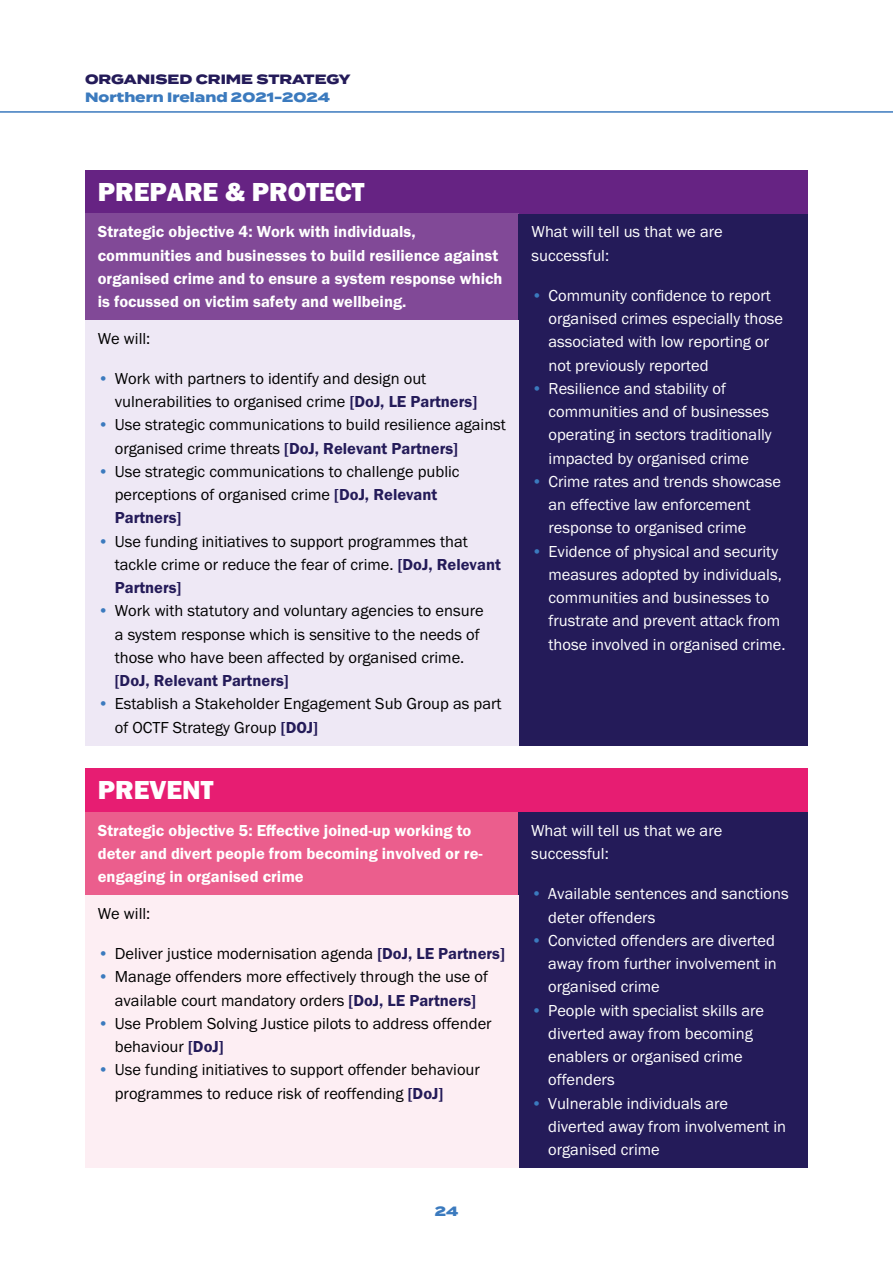
<style>
.page{position:relative;width:893px;height:1263px;background:#fff}
.page>*{position:absolute;margin:0;border:0;box-sizing:border-box;transform-origin:0 0}
.P_-_Body{font:27px "Franklin Gothic URW Hea";color:#fff}
.P_-_Bullets{font:16.5px/23.2px "Franklin Gothic URW Boo";color:#000}
.P_-_Bullets-2{font:16.5px/23.2px "Franklin Gothic URW Boo";color:#fff}
.P_-_Body-2{font:16.5px/23.2px "Franklin Gothic URW Dem";color:#fff}
.P_-_Body-3{font:16.5px/23.2px "Franklin Gothic URW Boo";color:#fff}
.P_-_Body-4{font:16.5px "Franklin Gothic URW Boo";color:#000}
.t1{font:800 13.5px "Termina";color:#3b7abe}
.t2{font:800 13.5px "Termina";color:#241b59}
.s1{color:#3b7abe}
.s2{font-family:"Franklin Gothic URW Dem";color:#241b59}
</style>
<div class="page">
<div style="left:85px;top:170px;width:723px;height:44px;background:#662383"></div>
<div style="left:85px;top:214px;width:434px;height:106px;background:#814997"></div>
<div style="left:519px;top:214px;width:289px;height:531px;background:#241b59"></div>
<div style="left:85px;top:320px;width:434px;height:425px;background:#eee8f5"></div>
<div style="left:85px;top:768px;width:723px;height:44px;background:#e71d72"></div>
<div style="left:85px;top:812px;width:433px;height:83px;background:#eb5e8d"></div>
<div style="left:518px;top:812px;width:290px;height:356px;background:#241b59"></div>
<div style="left:85px;top:895px;width:433px;height:273px;background:#fdeef3"></div>
<svg style="left:0;top:111px;width:893px;height:2px;background:#6b9acd"></svg>
<p class="t2" style="left:85px;top:69px;width:267px">ORGANISED CRIME STRATEGY</p>
<p class="t1" style="left:85px;top:87px;width:247px">Northern Ireland 2021-2024</p>
<p class="P_-_Body" style="left:98px;top:174px;width:268px">PREPARE &amp; PROTECT</p>
<p class="P_-_Body-2" style="left:98px;top:220px;width:406px">Strategic objective 4: Work with individuals, communities and businesses to build resilience against organised crime and to ensure a system response which is focussed on victim safety and wellbeing.</p>
<p class="P_-_Body-3" style="left:531px;top:220px;width:193px">What will tell us that we are successful:</p>
<p class="P_-_Bullets-2" style="left:549px;top:283px;width:236px;text-indent:-17px"><span class="s1">•</span> Community confidence to report organised crimes especially those associated with low reporting or not previously reported</p>
<p class="P_-_Bullets-2" style="left:549px;top:376px;width:225px;text-indent:-17px"><span class="s1">•</span> Resilience and stability of communities and of businesses operating in sectors traditionally impacted by organised crime</p>
<p class="P_-_Bullets-2" style="left:549px;top:469px;width:234px;text-indent:-17px"><span class="s1">•</span> Crime rates and trends showcase an effective law enforcement response to organised crime</p>
<p class="P_-_Bullets-2" style="left:549px;top:539px;width:239px;text-indent:-17px"><span class="s1">•</span> Evidence of physical and security measures adopted by individuals, communities and businesses to frustrate and prevent attack from those involved in organised crime.</p>
<p class="P_-_Body-4" style="left:98px;top:328px;width:54px">We will:</p>
<p class="P_-_Bullets" style="left:115px;top:366px;width:364px;text-indent:-17px"><span class="s1">•</span> Work with partners to identify and design out vulnerabilities to organised crime <span class="s2">[DoJ, LE Partners]</span></p>
<p class="P_-_Bullets" style="left:115px;top:413px;width:393px;text-indent:-17px"><span class="s1">•</span> Use strategic communications to build resilience against organised crime threats <span class="s2">[DoJ, Relevant Partners]</span></p>
<p class="P_-_Bullets" style="left:115px;top:459px;width:346px;text-indent:-17px"><span class="s1">•</span> Use strategic communications to challenge public perceptions of organised crime <span class="s2">[DoJ, Relevant<br>Partners]</span></p>
<p class="P_-_Bullets" style="left:115px;top:529px;width:388px;text-indent:-17px"><span class="s1">•</span> Use funding initiatives to support programmes that tackle crime or reduce the fear of crime. <span class="s2">[DoJ, Relevant<br>Partners]</span></p>
<p class="P_-_Bullets" style="left:115px;top:599px;width:370px;text-indent:-17px"><span class="s1">•</span> Work with statutory and voluntary agencies to ensure a system response which is sensitive to the needs of those who have been affected by organised crime. <span class="s2">[DoJ, Relevant Partners]</span></p>
<p class="P_-_Bullets" style="left:115px;top:692px;width:388px;text-indent:-17px"><span class="s1">•</span> Establish a Stakeholder Engagement Sub Group as part of OCTF Strategy Group <span class="s2">[DOJ]</span></p>
<p class="P_-_Body" style="left:98px;top:773px;width:117px">PREVENT</p>
<p class="P_-_Body-2" style="left:98px;top:818px;width:386px">Strategic objective 5: Effective joined-up working to deter and divert people from becoming involved or re&shy;engaging in organised crime</p>
<p class="P_-_Body-3" style="left:531px;top:818px;width:193px">What will tell us that we are successful:</p>
<p class="P_-_Bullets-2" style="left:548px;top:882px;width:242px;text-indent:-17px"><span class="s1">•</span> Available sentences and sanctions deter offenders</p>
<p class="P_-_Bullets-2" style="left:548px;top:928px;width:230px;text-align:justify;text-indent:-17px"><span class="s1">•</span> Convicted offenders are diverted away from further involvement in organised crime</p>
<p class="P_-_Bullets-2" style="left:548px;top:998px;width:218px;text-indent:-17px"><span class="s1">•</span> People with specialist skills are diverted away from becoming enablers or organised crime offenders</p>
<p class="P_-_Bullets-2" style="left:548px;top:1091px;width:240px;text-indent:-17px"><span class="s1">•</span> Vulnerable individuals are diverted away from involvement in organised crime</p>
<p class="P_-_Body-4" style="left:98px;top:903px;width:54px">We will:</p>
<p class="P_-_Bullets" style="left:98px;top:942px;width:409px"><span class="s1">•</span> Deliver justice modernisation agenda <span class="s2">[DoJ, LE Partners]</span></p>
<p class="P_-_Bullets" style="left:98px;top:965px;width:392px;text-align:center"><span class="s1">•</span> Manage offenders more effectively through the use of available court mandatory orders <span class="s2">[DoJ, LE Partners]</span></p>
<p class="P_-_Bullets" style="left:115px;top:1011px;width:378px;text-indent:-17px"><span class="s1">•</span> Use Problem Solving Justice pilots to address offender behaviour <span class="s2">[DoJ]</span></p>
<p class="P_-_Bullets" style="left:115px;top:1058px;width:367px;text-indent:-17px"><span class="s1">•</span> Use funding initiatives to support offender behaviour programmes to reduce risk of reoffending <span class="s2">[DoJ]</span></p>
<p class="t1" style="left:435px;top:1201px;width:25px">24</p>
</div>
